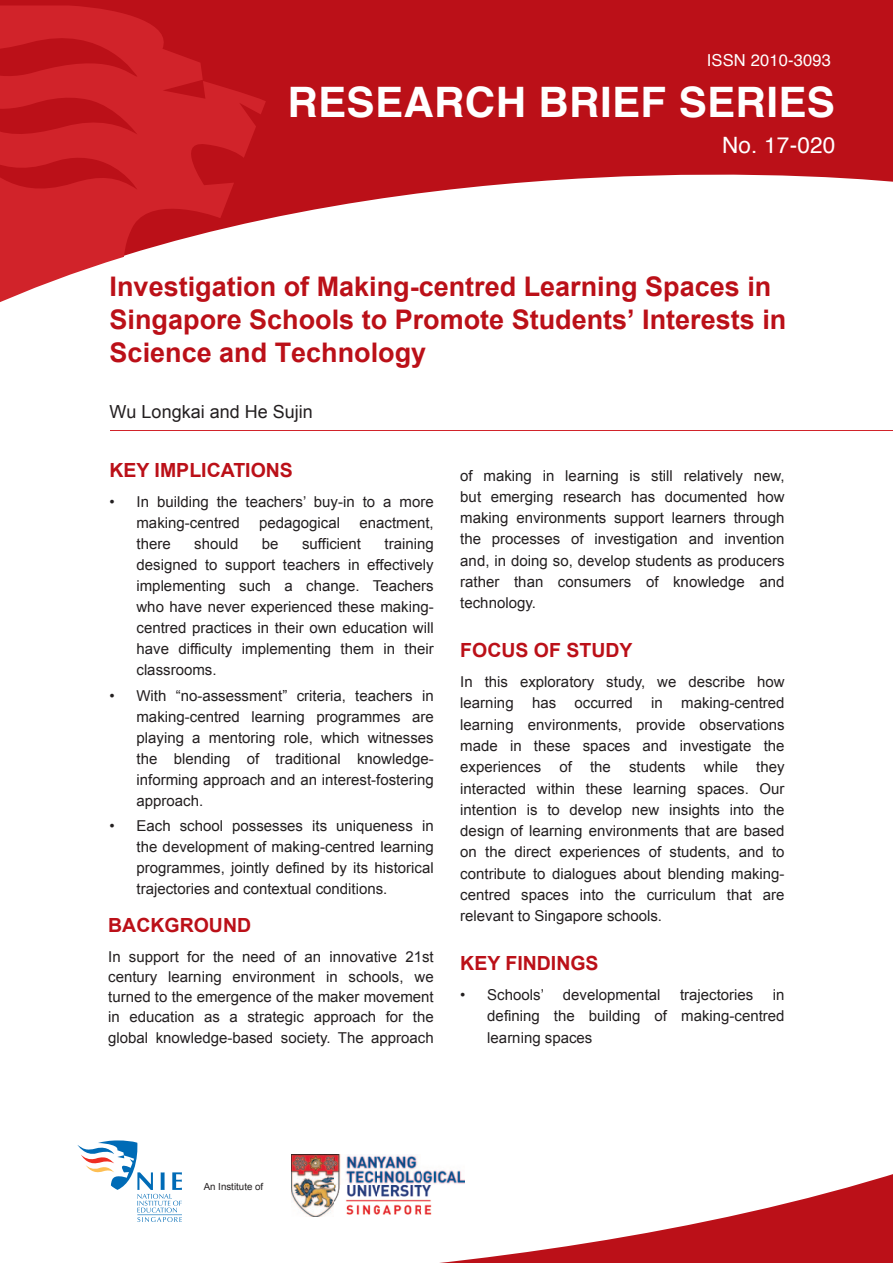
<style>
.page{position:relative;width:893px;height:1263px;background:#fff}
.page>*{position:absolute;margin:0;border:0;box-sizing:border-box;transform-origin:0 0}
.t1{font:700 42px "Helvetica";letter-spacing:.01em;color:#fff}
.t2{font:700 27px/33px "Arial";color:#bb1018}
.t3{font:22.5px "Helvetica";letter-spacing:.01em;color:#fff}
.t4{font:700 19.5px "Arial";color:#bb1018}
.t5{font:18px "Arial";color:#231f20}
.t6{font:16.5px "Helvetica";letter-spacing:.01em;color:#fff}
.t7{font:15px/21.3px "Arial";color:#231f20;text-align:justify}
.t8{font:9.75px "Arial";color:#231f20}
</style>
<div class="page">
<svg style="left:0;top:0;width:893px;height:219px;background:#c5333a"></svg>
<svg style="left:306px;top:1174px;width:587px;height:89px"></svg>
<hr style="left:110px;top:430px;width:783px;height:1px;background:#d1232a">
<svg style="left:0;top:5px;width:266px;height:297px;background:#d13d43"></svg>
<svg style="left:77px;top:1140px;width:105px;height:82px"></svg>
<img style="left:291px;top:1154px;width:174px;height:62px">
<p class="t6" style="left:707px;top:48px;width:126px">ISSN 2010-3093</p>
<h1 class="t1" style="left:287px;top:69px;width:549px">RESEARCH BRIEF SERIES</h1>
<h3 class="t3" style="left:722px;top:128px;width:115px">No. 17-020</h3>
<h2 class="t2" style="left:110px;top:271px;width:678px">Investigation of Making-centred Learning Spaces in<br>Singapore Schools to Promote Students’ Interests in<br>Science and Technology</h2>
<p class="t5" style="left:110px;top:399px;width:205px">Wu Longkai and He Sujin</p>
<h3 class="t4" style="left:109px;top:458px;width:185px">KEY IMPLICATIONS</h3>
<p class="t7" style="left:136px;top:492px;width:299px;text-indent:-27px">• In building the teachers’ buy-in to a more making-centred</p>
<p class="t7" style="left:259px;top:512px;width:82px">pedagogical</p>
<p class="t7" style="left:359px;top:512px;width:76px">enactment,</p>
<p class="t7" style="left:136px;top:533px;width:36px">there</p>
<p class="t7" style="left:194px;top:533px;width:46px">should</p>
<p class="t7" style="left:262px;top:533px;width:18px">be</p>
<p class="t7" style="left:302px;top:533px;width:60px">sufficient</p>
<p class="t7" style="left:136px;top:534px;width:299px;text-indent:248px">training designed to support teachers in effectively implementing such a change. Teachers who have never experienced these making&shy;centred practices in their own education will have difficulty implementing them in their classrooms.</p>
<p class="t7" style="left:136px;top:685px;width:299px;text-indent:-27px">• With “no-assessment” criteria, teachers in making-centred learning programmes are playing a mentoring role, which witnesses the blending of traditional knowledge&shy;informing approach and an interest-fostering approach.</p>
<p class="t7" style="left:136px;top:815px;width:299px;text-indent:-27px">• Each school possesses its uniqueness in the development of making-centred learning programmes, jointly defined by its historical trajectories and contextual conditions.</p>
<h3 class="t4" style="left:108px;top:913px;width:144px">BACKGROUND</h3>
<p class="t7" style="left:108px;top:946px;width:327px;line-height:20.2px">In support for the need of an innovative 21st century learning environment in schools, we turned to the emergence of the maker movement in education as a strategic approach for the global knowledge-based society. The approach</p>
<p class="t7" style="left:460px;top:465px;width:326px">of making in learning is still relatively new, but emerging research has documented how making environments support learners through the processes of investigation and invention and, in doing so, develop students as producers rather than consumers of knowledge and technology.</p>
<h3 class="t4" style="left:460px;top:637px;width:174px">FOCUS OF STUDY</h3>
<p class="t7" style="left:460px;top:671px;width:326px">In this exploratory study, we describe how learning has occurred in making-centred learning environments, provide observations made in these spaces and investigate the experiences of the students while they interacted within these learning spaces. Our intention is to develop new insights into the design of learning environments that are based on the direct experiences of students, and to contribute to dialogues about blending making&shy;centred spaces into the curriculum that are relevant to Singapore schools.</p>
<h3 class="t4" style="left:460px;top:950px;width:140px">KEY FINDINGS</h3>
<p class="t7" style="left:460px;top:984px;width:85px">• Schools’</p>
<p class="t7" style="left:563px;top:984px;width:99px">developmental</p>
<p class="t7" style="left:680px;top:984px;width:75px">trajectories</p>
<p class="t7" style="left:487px;top:984px;width:299px;text-indent:286px">in defining the building of making-centred learning spaces</p>
<p class="t8" style="left:204px;top:1180px;width:61px">An Institute of</p>
</div>
